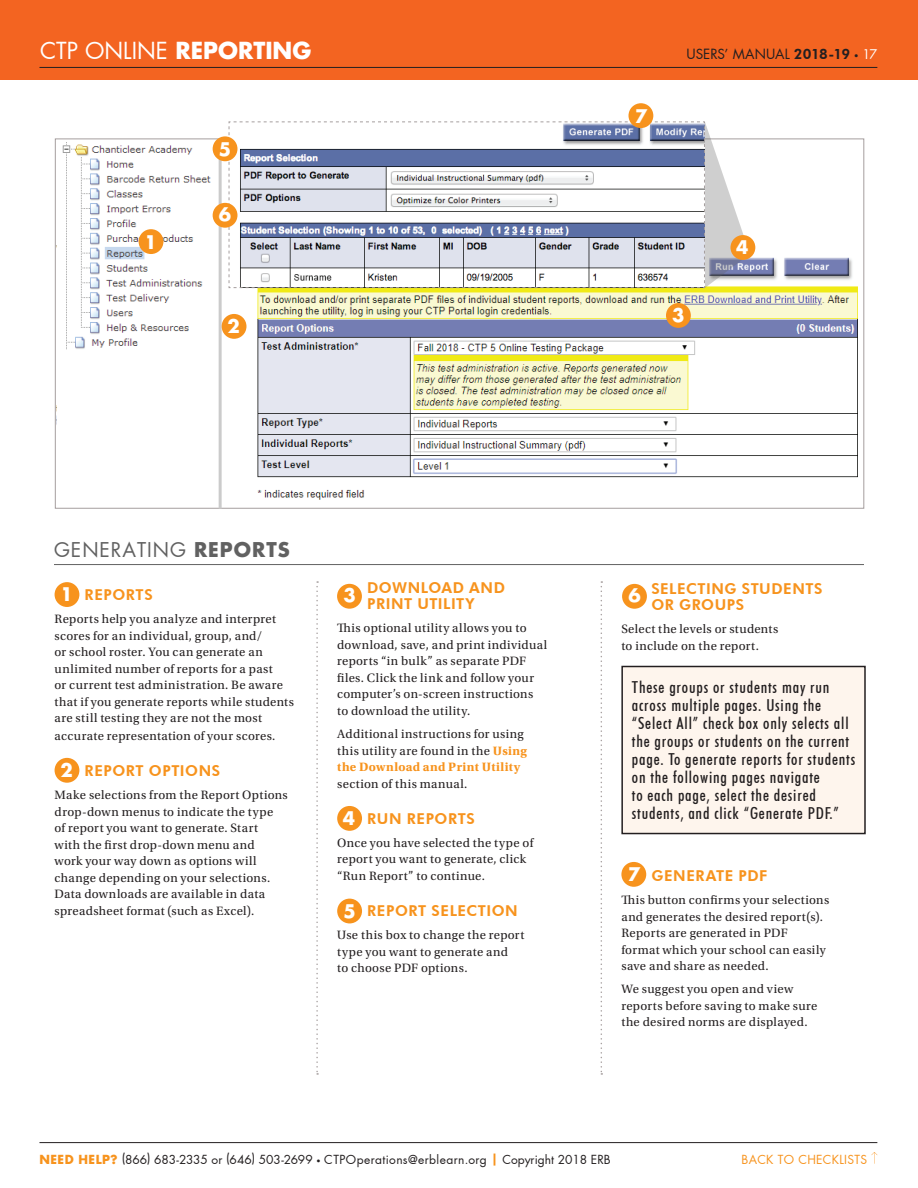
<style>
.page{position:relative;width:918px;height:1188px;background:#fff}
.page>*{position:absolute;margin:0;border:0;box-sizing:border-box;transform-origin:0 0}
.t1{font:22.5px "Futura Std";color:#fff}
.t2{font:19.5px "Futura Std";letter-spacing:.05em;color:#616161}
.t3{font:700 18px "Futura Std";color:#fff}
.t4{font:500 condensed 16.5px/18px "Futura BT";letter-spacing:.05em;color:#231f20}
.t5{font:800 15px/16.5px "Futura BT";letter-spacing:.035em;color:#f7931d}
.t6{font:13.5px "Futura Std";letter-spacing:.005em;color:#231f20}
.t7{font:12.75px/16.5px "Utopia Std";letter-spacing:.025em;color:#231f20}
.t8{font:12px "Futura Std";letter-spacing:.005em;color:#231f20}
.t9{font:12px "Futura Std";letter-spacing:.025em;color:#f7931d}
.s1{font-weight:700}
.s2{font-family:"Futura BT";font-weight:800;font-size:14.25px}
.s3{font-weight:700;font-size:12.75px}
.s4{font-size:12.75px;color:#fff}
.s5{font-family:"Futura Std";font-weight:700;font-size:18px;color:#fff}
.s6{font-weight:700;color:#f7931d}
</style>
<div class="page">
<div style="left:0;top:0;width:918px;height:80px;background:#f36421"></div>
<hr style="left:39px;top:67px;width:838px;height:1px;background:#231f20">
<hr style="left:39px;top:1142px;width:838px;height:1px;background:#231f20">
<svg style="left:871px;top:1152px;width:6px;height:12px"></svg>
<img style="left:225px;top:248px;width:633px;height:252px">
<hr style="left:54px;top:564px;width:810px;height:1px;background:#616161">
<div style="left:55px;top:582px;width:24px;height:25px;background:#f7931d;border-radius:50%"></div>
<div style="left:55px;top:758px;width:24px;height:25px;background:#f7931d;border-radius:50%"></div>
<div style="left:337px;top:806px;width:25px;height:25px;background:#f7931d;border-radius:50%"></div>
<div style="left:337px;top:899px;width:25px;height:24px;background:#f7931d;border-radius:50%"></div>
<div style="left:337px;top:584px;width:25px;height:25px;background:#f7931d;border-radius:50%"></div>
<div style="left:622px;top:667px;width:243px;height:167px;background:#fef5ed"></div>
<div style="left:621px;top:666px;width:245px;height:168px;border:2px solid #231f20"></div>
<div style="left:621px;top:862px;width:25px;height:25px;background:#f7931d;border-radius:50%"></div>
<div style="left:622px;top:584px;width:25px;height:25px;background:#f7931d;border-radius:50%"></div>
<svg style="left:316px;top:581px;width:2px;height:494px"></svg>
<svg style="left:601px;top:581px;width:1px;height:494px"></svg>
<svg style="left:705px;top:123px;width:45px;height:165px"></svg>
<svg style="left:228px;top:121px;width:477px;height:167px"></svg>
<img style="left:62px;top:141px;width:153px;height:209px">
<hr style="left:219px;top:139px;width:3px;height:370px;background:#cbcbcb">
<div style="left:139px;top:229px;width:24px;height:25px;background:#f7931d;border-radius:50%"></div>
<div style="left:666px;top:303px;width:25px;height:25px;background:#f7931d;border-radius:50%"></div>
<div style="left:222px;top:314px;width:24px;height:25px;background:#f7931d;border-radius:50%"></div>
<div style="left:213px;top:136px;width:24px;height:25px;background:#f7931d;border-radius:50%"></div>
<div style="left:730px;top:235px;width:25px;height:25px;background:#f7931d;border-radius:50%"></div>
<div style="left:213px;top:203px;width:24px;height:25px;background:#f7931d;border-radius:50%"></div>
<div style="left:628px;top:103px;width:25px;height:25px;background:#f7931d;border-radius:50%"></div>
<h1 class="t1" style="left:40px;top:37px;width:273px">CTP ONLINE <span class="s1">REPORTING</span></h1>
<h3 class="t3" style="left:219px;top:137px;width:14px">5</h3>
<h3 class="t3" style="left:144px;top:230px;width:14px">1</h3>
<h3 class="t3" style="left:219px;top:203px;width:14px">6</h3>
<h3 class="t3" style="left:227px;top:315px;width:14px">2</h3>
<h3 class="t3" style="left:635px;top:104px;width:14px">7</h3>
<p class="t6" style="left:686px;top:46px;width:192px">USERS’ MANUAL <span class="s2">2018-19</span> <span class="s3">·</span> <span class="s4">17</span></p>
<h3 class="t3" style="left:672px;top:303px;width:14px">3</h3>
<h3 class="t3" style="left:736px;top:236px;width:14px">4</h3>
<h2 class="t2" style="left:54px;top:538px;width:237px">GENERATING <span class="s1">REPORTS</span></h2>
<p class="t5" style="left:60px;top:586px;width:94px"><span class="s5">1</span> REPORTS</p>
<p class="t7" style="left:55px;top:611px;width:241px">Reports help you analyze and interpret scores for an individual, group, and/<br>or school roster. You can generate an unlimited number of reports for a past<br>or current test administration. Be aware that if you generate reports while students are still testing they are not the most</p>
<p class="t7" style="left:55px;top:728px;width:222px">accurate representation of your scores.</p>
<p class="t5" style="left:60px;top:762px;width:161px"><span class="s5">2</span> REPORT OPTIONS</p>
<p class="t7" style="left:55px;top:787px;width:235px">Make selections from the Report Options drop-down menus to indicate the type<br>of report you want to generate. Start<br>with the first drop-down menu and<br>work your way down as options will change depending on your selections.<br>Data downloads are available in data spreadsheet format (such as Excel).</p>
<p class="t5" style="left:367px;top:579px;width:139px">DOWNLOAD AND<br>PRINT UTILITY</p>
<p class="t7" style="left:337px;top:620px;width:211px">This optional utility allows you to download, save, and print individual reports “in bulk” as separate PDF files. Click the link and follow your computer’s on-screen instructions to download the utility.</p>
<p class="t7" style="left:337px;top:726px;width:191px">Additional instructions for using this utility are found in the <span class="s6">Using the Download and Print Utility</span></p>
<p class="t7" style="left:337px;top:776px;width:132px">section of this manual.</p>
<p class="t5" style="left:343px;top:810px;width:133px"><span class="s5">4</span> RUN REPORTS</p>
<p class="t7" style="left:337px;top:835px;width:198px">Once you have selected the type of report you want to generate, click “Run Report” to continue.</p>
<p class="t5" style="left:344px;top:902px;width:176px"><span class="s5">5</span> REPORT SELECTION</p>
<p class="t7" style="left:337px;top:927px;width:189px">Use this box to change the report type you want to generate and<br>to choose PDF options.</p>
<h3 class="t3" style="left:343px;top:584px;width:14px">3</h3>
<p class="t5" style="left:651px;top:580px;width:173px">SELECTING STUDENTS<br>OR GROUPS</p>
<p class="t7" style="left:621px;top:621px;width:158px">Select the levels or students to include on the report.</p>
<p class="t4" style="left:632px;top:678px;width:225px">These groups or students may run across multiple pages. Using the “Select All” check box only selects all the groups or students on the current page. To generate reports for students on the following pages navigate<br>to each page, select the desired students, and click “Generate PDF.”</p>
<h3 class="t3" style="left:628px;top:584px;width:14px">6</h3>
<p class="t5" style="left:628px;top:867px;width:141px"><span class="s5">7</span> GENERATE PDF</p>
<p class="t7" style="left:621px;top:892px;width:209px">This button confirms your selections and generates the desired report(s).<br>Reports are generated in PDF<br>format which your school can easily save and share as needed.</p>
<p class="t7" style="left:621px;top:981px;width:198px">We suggest you open and view reports before saving to make sure the desired norms are displayed.</p>
<p class="t8" style="left:39px;top:1152px;width:573px"><span class="s6">NEED HELP?</span> (866) 683-2335 or (646) 503-2699 <span class="s1">·</span> CTPOperations@erblearn.org <span class="s6">|</span> Copyright 2018 ERB</p>
<p class="t9" style="left:742px;top:1152px;width:127px">BACK TO CHECKLISTS</p>
</div>
